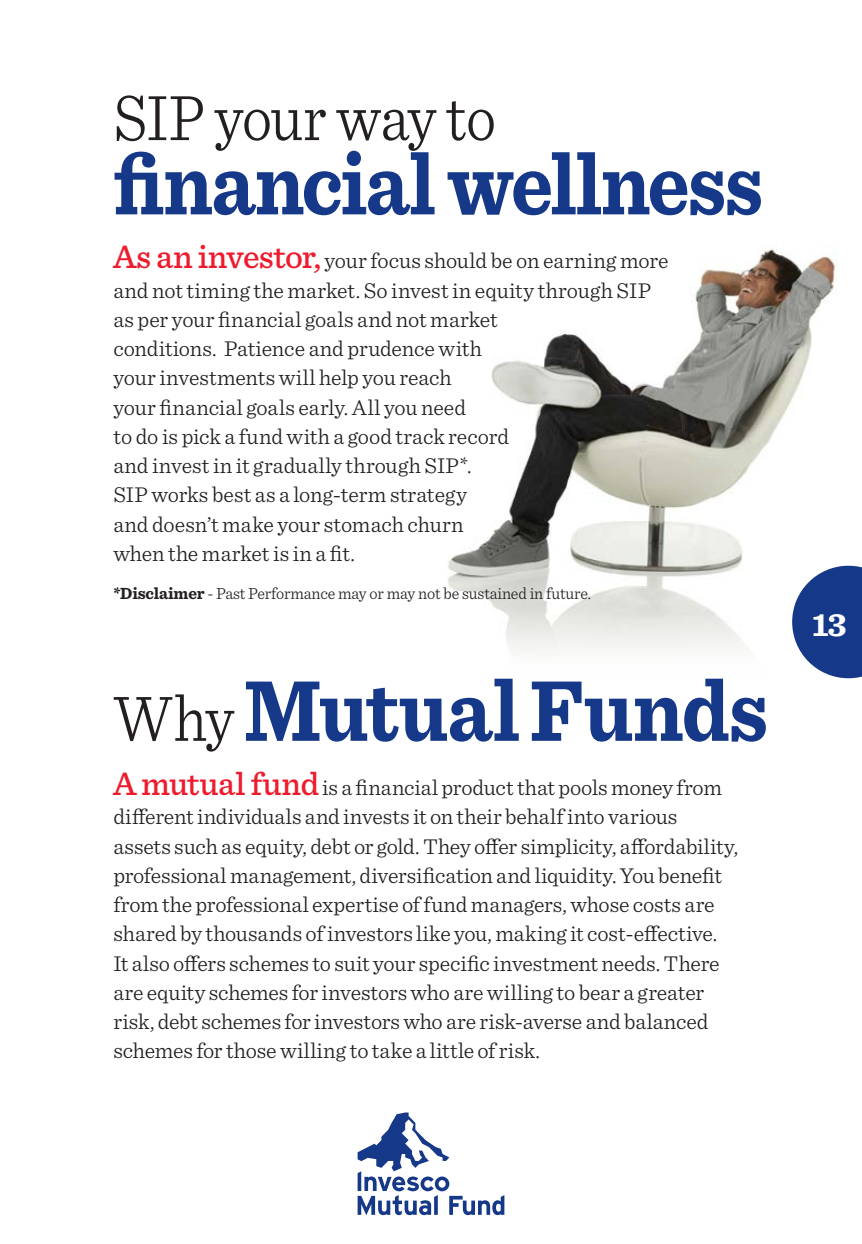
<style>
.page{position:relative;width:862px;height:1244px;background:#fff}
.page>*{position:absolute;margin:0;border:0;box-sizing:border-box;transform-origin:0 0}
.t1{font:700 90px "Sentinel";letter-spacing:-.02em;color:#153889;scale:.88 1}
.t2{font:700 90px "Sentinel";letter-spacing:-.02em;color:#153889;scale:.9 1}
.t3{font:300 67.5px "Sentinel";letter-spacing:-.015em;color:#231f20;scale:.9 1}
.bodycopy_10-13{font:700 33.75px "Sentinel";color:#fff}
.bodycopy_10-13-2{font:300 22.5px/29.2px "Sentinel";letter-spacing:-.005em;color:#231f20}
.t4{font:300 16.88px "Sentinel";letter-spacing:-.01em;color:#231f20}
.s1{font-weight:500;font-size:33.75px;color:#ee1b2d}
.s2{font-weight:700}
.s3{font-weight:300;font-size:67.5px;color:#231f20}
</style>
<div class="page">
<svg style="left:357px;top:1112px;width:147px;height:103px"></svg>
<img style="left:447px;top:249px;width:406px;height:402px">
<svg style="left:791px;top:566px;width:70px;height:112px"></svg>
<p class="t3" style="left:113px;top:67px;width:426px">SIP your way to</p>
<p class="t1" style="left:113px;top:113px;width:739px">financial wellness</p>
<p class="bodycopy_10-13-2" style="left:113px;top:245px;width:556px"><span class="s1">As an investor,</span> your focus should be on earning more and not timing the market. So invest in equity through SIP as per your financial goals and not market<br>conditions. Patience and prudence with<br>your investments will help you reach<br>your financial goals early. All you need<br>to do is pick a fund with a good track record<br>and invest in it gradually through SIP*.<br>SIP works best as a long-term strategy<br>and doesn’t make your stomach churn<br>when the market is in a fit.</p>
<p class="t4" style="left:113px;top:581px;width:479px"><span class="s2">*Disclaimer</span> - Past Performance may or may not be sustained in future.</p>
<p class="t2" style="left:113px;top:640px;width:728px"><span class="s3">Why</span> MutualFunds</p>
<p class="bodycopy_10-13-2" style="left:113px;top:771px;width:626px"><span class="s1">A mutual fund</span> is a financial product that pools money from different individuals and invests it on their behalf into various assets such as equity, debt or gold. They offer simplicity, affordability, professional management, diversification and liquidity. You benefit from the professional expertise of fund managers, whose costs are shared by thousands of investors like you, making it cost-effective.<br>It also offers schemes to suit your specific investment needs. There are equity schemes for investors who are willing to bear a greater risk, debt schemes for investors who are risk-averse and balanced schemes for those willing to take a little of risk.</p>
<p class="bodycopy_10-13" style="left:811px;top:597px;width:36px">13</p>
</div>
